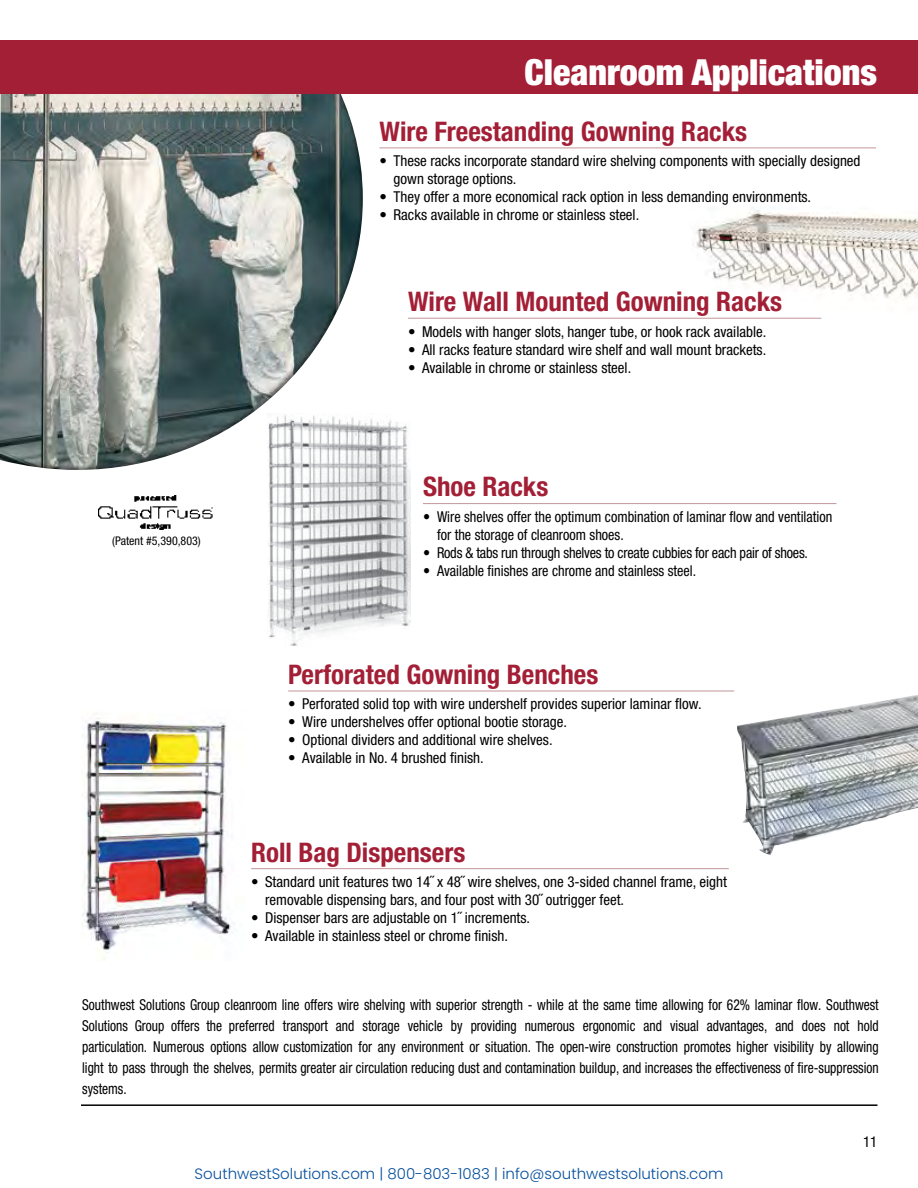
<style>
.page{position:relative;width:918px;height:1188px;background:#fff}
.page>*{position:absolute;margin:0;border:0;box-sizing:border-box;transform-origin:0 0}
.t1{font:900 condensed 36px "Helvetica Neue LT Pro";color:#fff}
.t2{font:700 condensed 27px "Helvetica Neue LT Pro";color:#a31f36}
.t3{font:condensed 15px/18px "Helvetica Neue LT Pro";color:#000}
.t4{font:italic condensed 15px/21px "Helvetica Neue 57";color:#000;text-align:justify;scale:.9 1}
.t5{font:condensed 15px/18px "Helvetica Neue LT Pro";color:#000;scale:.95 1}
.t6{font:300 15px "Poppins";color:#054f9c}
.t7{font:condensed 12px "Helvetica Neue LT Pro";color:#000}
</style>
<div class="page">
<img style="left:693px;top:208px;width:225px;height:91px">
<hr style="left:81px;top:1104px;width:797px;height:2px;background:#000">
<img style="left:82px;top:718px;width:153px;height:242px">
<img style="left:737px;top:695px;width:181px;height:160px">
<hr style="left:380px;top:148px;width:496px;height:1px;background:#c3969a">
<hr style="left:408px;top:318px;width:413px;height:1px;background:#c3969a">
<hr style="left:423px;top:503px;width:413px;height:1px;background:#c3969a">
<img style="left:0;top:94px;width:363px;height:376px">
<img style="left:267px;top:414px;width:144px;height:232px">
<hr style="left:288px;top:691px;width:446px;height:1px;background:#c3969a">
<hr style="left:251px;top:868px;width:478px;height:1px;background:#c3969a">
<img style="left:99px;top:495px;width:114px;height:35px">
<div style="left:0;top:40px;width:918px;height:54px;background:#a31f36"></div>
<h1 class="t1" style="left:525px;top:51px;width:354px">Cleanroom Applications</h1>
<h2 class="t2" style="left:380px;top:115px;width:369px">Wire Freestanding Gowning Racks</h2>
<p class="t3" style="left:394px;top:152px;width:469px;text-indent:-14px">• These racks incorporate standard wire shelving components with specially designed gown storage options.</p>
<p class="t3" style="left:380px;top:188px;width:433px">• They offer a more economical rack option in less demanding environments.</p>
<p class="t3" style="left:380px;top:206px;width:261px">• Racks available in chrome or stainless steel.</p>
<p class="t7" style="left:112px;top:534px;width:90px">(Patent #5,390,803)</p>
<h2 class="t2" style="left:408px;top:285px;width:376px">Wire Wall Mounted Gowning Racks</h2>
<p class="t3" style="left:408px;top:322px;width:360px">• Models with hanger slots, hanger tube, or hook rack available.</p>
<p class="t3" style="left:408px;top:340px;width:360px">• All racks feature standard wire shelf and wall mount brackets.</p>
<p class="t3" style="left:408px;top:358px;width:225px">• Available in chrome or stainless steel.</p>
<h2 class="t2" style="left:423px;top:471px;width:127px">Shoe Racks</h2>
<p class="t5" style="left:437px;top:507px;width:418px;text-indent:-14px">• Wire shelves offer the optimum combination of laminar flow and ventilation for the storage of cleanroom shoes.</p>
<p class="t5" style="left:423px;top:543px;width:407px">• Rods &amp; tabs run through shelves to create cubbies for each pair of shoes.</p>
<p class="t5" style="left:423px;top:561px;width:289px">• Available finishes are chrome and stainless steel.</p>
<h2 class="t2" style="left:288px;top:658px;width:312px">Perforated Gowning Benches</h2>
<p class="t3" style="left:288px;top:695px;width:415px">• Perforated solid top with wire undershelf provides superior laminar flow.</p>
<p class="t3" style="left:288px;top:713px;width:280px">• Wire undershelves offer optional bootie storage.</p>
<p class="t3" style="left:288px;top:731px;width:266px">• Optional dividers and additional wire shelves.</p>
<p class="t3" style="left:288px;top:749px;width:197px">• Available in No. 4 brushed finish.</p>
<h2 class="t2" style="left:251px;top:836px;width:216px">Roll Bag Dispensers</h2>
<p class="t3" style="left:265px;top:873px;width:463px;text-indent:-14px">• Standard unit features two 14˝ x 48˝ wire shelves, one 3-sided channel frame, eight removable dispensing bars, and four post with 30˝ outrigger feet.</p>
<p class="t3" style="left:251px;top:909px;width:281px">• Dispenser bars are adjustable on 1˝ increments.</p>
<p class="t3" style="left:251px;top:927px;width:258px">• Available in stainless steel or chrome finish.</p>
<p class="t4" style="left:82px;top:994px;width:887px">Southwest Solutions Group cleanroom line offers wire shelving with superior strength - while at the same time allowing for 62% laminar flow. Southwest Solutions Group offers the preferred transport and storage vehicle by providing numerous ergonomic and visual advantages, and does not hold particulation. Numerous options allow customization for any environment or situation. The open-wire construction promotes higher visibility by allowing light to pass through the shelves, permits greater air circulation reducing dust and contamination buildup, and increases the effectiveness of fire-suppression systems.</p>
<p class="t6" style="left:195px;top:1165px;width:530px">SouthwestSolutions.com | 800-803-1083 | info@southwestsolutions.com</p>
<p class="t3" style="left:863px;top:1133px;width:16px">11</p>
</div>
